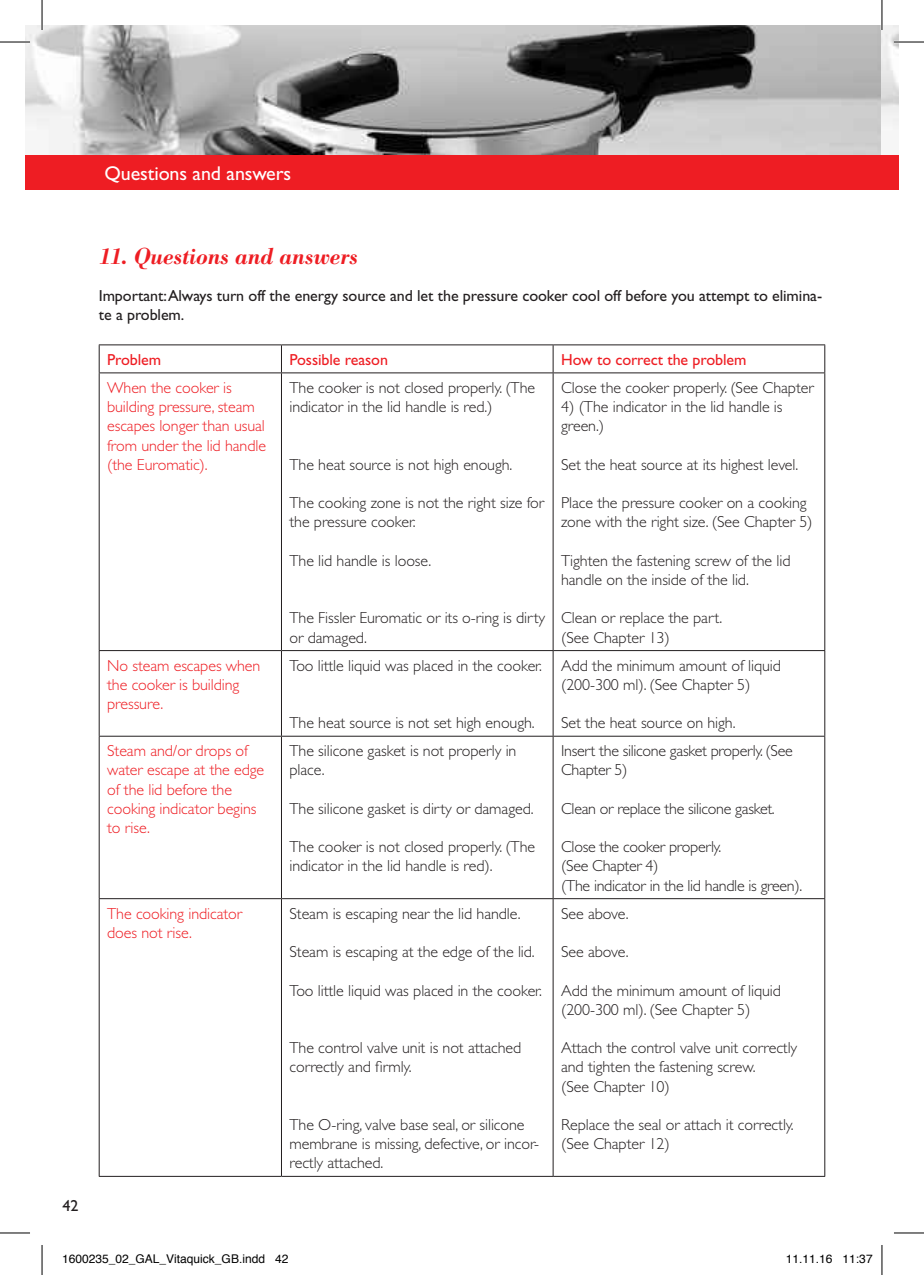
<style>
.page{position:relative;width:924px;height:1275px;background:#fff}
.page>*{position:absolute;margin:0;border:0;box-sizing:border-box;transform-origin:0 0}
.t1{font:italic 600 24px "Bodoni Antiqua T";color:#ee1d23}
.t2{font:20px "Gill Sans";letter-spacing:-.005em;color:#fff}
.t3{font:300 16px/19.2px "Gill Sans";letter-spacing:-.005em;color:#231f20}
.t4{font:300 16px/19.2px "Gill Sans";letter-spacing:-.005em;color:#ee1d23}
.t5{font:16px/19.2px "Gill Sans";letter-spacing:-.005em;color:#231f20}
.t6{font:16px "Gill Sans";letter-spacing:-.005em;color:#ee1d23}
.t7{font:12px "Helvetica";color:#000}
</style>
<div class="page">
<img style="left:25px;top:25px;width:873px;height:130px">
<div style="left:25px;top:155px;width:856px;height:34px;background:#ee1d23"></div>
<div style="left:881px;top:155px;width:17px;height:34px;background:#ee1d23"></div>
<hr style="left:99px;top:344px;width:182px;height:1px;background:#231f20">
<svg style="left:99px;top:345px;width:1px;height:27px"></svg>
<hr style="left:281px;top:344px;width:272px;height:1px;background:#231f20">
<svg style="left:281px;top:345px;width:1px;height:27px"></svg>
<hr style="left:553px;top:344px;width:271px;height:1px;background:#231f20">
<svg style="left:552px;top:345px;width:1px;height:27px"></svg>
<svg style="left:824px;top:345px;width:1px;height:27px"></svg>
<hr style="left:99px;top:372px;width:182px;height:1px;background:#231f20">
<hr style="left:99px;top:373px;width:1px;height:277px;background:#231f20">
<hr style="left:281px;top:372px;width:272px;height:1px;background:#231f20">
<hr style="left:281px;top:373px;width:1px;height:277px;background:#231f20">
<hr style="left:553px;top:372px;width:271px;height:1px;background:#231f20">
<hr style="left:552px;top:373px;width:1px;height:277px;background:#231f20">
<hr style="left:824px;top:373px;width:1px;height:277px;background:#231f20">
<hr style="left:99px;top:650px;width:182px;height:1px;background:#231f20">
<hr style="left:99px;top:651px;width:1px;height:85px;background:#231f20">
<hr style="left:281px;top:650px;width:272px;height:1px;background:#231f20">
<hr style="left:281px;top:651px;width:1px;height:85px;background:#231f20">
<hr style="left:553px;top:650px;width:271px;height:1px;background:#231f20">
<hr style="left:552px;top:651px;width:1px;height:85px;background:#231f20">
<hr style="left:824px;top:651px;width:1px;height:85px;background:#231f20">
<hr style="left:99px;top:736px;width:182px;height:1px;background:#231f20">
<hr style="left:99px;top:736px;width:1px;height:162px;background:#231f20">
<hr style="left:281px;top:736px;width:272px;height:1px;background:#231f20">
<hr style="left:281px;top:736px;width:1px;height:162px;background:#231f20">
<hr style="left:553px;top:736px;width:271px;height:1px;background:#231f20">
<hr style="left:552px;top:736px;width:1px;height:162px;background:#231f20">
<hr style="left:824px;top:736px;width:1px;height:162px;background:#231f20">
<hr style="left:99px;top:898px;width:182px;height:1px;background:#231f20">
<hr style="left:99px;top:899px;width:1px;height:277px;background:#231f20">
<hr style="left:281px;top:898px;width:272px;height:1px;background:#231f20">
<hr style="left:281px;top:899px;width:1px;height:277px;background:#231f20">
<hr style="left:553px;top:898px;width:271px;height:1px;background:#231f20">
<hr style="left:552px;top:899px;width:1px;height:277px;background:#231f20">
<hr style="left:824px;top:899px;width:1px;height:277px;background:#231f20">
<hr style="left:99px;top:1176px;width:182px;height:1px;background:#231f20">
<hr style="left:281px;top:1176px;width:272px;height:1px;background:#231f20">
<hr style="left:553px;top:1176px;width:271px;height:1px;background:#231f20">
<hr style="left:0;top:41px;width:30px;height:2px;background:#fff">
<hr style="left:893px;top:41px;width:30px;height:2px;background:#fff">
<hr style="left:41px;top:0;width:2px;height:30px;background:#fff">
<hr style="left:880px;top:0;width:2px;height:30px;background:#fff">
<hr style="left:0;top:42px;width:30px;height:1px;background:#000">
<hr style="left:893px;top:42px;width:30px;height:1px;background:#000">
<hr style="left:0;top:1232px;width:30px;height:1px;background:#000">
<hr style="left:893px;top:1232px;width:30px;height:1px;background:#000">
<hr style="left:42px;top:0;width:1px;height:30px;background:#000">
<hr style="left:42px;top:1245px;width:1px;height:30px;background:#000">
<hr style="left:881px;top:0;width:1px;height:30px;background:#000">
<hr style="left:881px;top:1245px;width:1px;height:30px;background:#000">
<p class="t2" style="left:104px;top:162px;width:188px">Questions and answers</p>
<h1 class="t1" style="left:99px;top:242px;width:260px">11. Questions and answers</h1>
<p class="t5" style="left:99px;top:285px;width:724px">Important: Always turn off the energy source and let the pressure cooker cool off before you attempt to elimina&shy;te a problem.</p>
<p class="t6" style="left:107px;top:350px;width:55px">Problem</p>
<p class="t6" style="left:289px;top:350px;width:100px">Possible reason</p>
<p class="t6" style="left:561px;top:350px;width:187px">How to correct the problem</p>
<p class="t4" style="left:107px;top:378px;width:160px">When the cooker is building pressure, steam escapes longer than usual from under the lid handle (the Euromatic).</p>
<p class="t3" style="left:289px;top:378px;width:247px">The cooker is not closed properly. (The indicator in the lid handle is red.)</p>
<p class="t3" style="left:561px;top:378px;width:254px">Close the cooker properly. (See Chapter</p>
<p class="t3" style="left:561px;top:397px;width:223px">4) (The indicator in the lid handle is green.)</p>
<p class="t3" style="left:561px;top:455px;width:238px">Set the heat source at its highest level.</p>
<p class="t3" style="left:561px;top:493px;width:253px">Place the pressure cooker on a cooking zone with the right size. (See Chapter 5)</p>
<p class="t3" style="left:561px;top:551px;width:231px">Tighten the fastening screw of the lid handle on the inside of the lid.</p>
<p class="t3" style="left:561px;top:608px;width:162px">Clean or replace the part. (See Chapter 13)</p>
<p class="t3" style="left:289px;top:455px;width:224px">The heat source is not high enough.</p>
<p class="t3" style="left:289px;top:493px;width:256px">The cooking zone is not the right size for the pressure cooker.</p>
<p class="t3" style="left:289px;top:551px;width:143px">The lid handle is loose.</p>
<p class="t3" style="left:289px;top:608px;width:257px">The Fissler Euromatic or its o-ring is dirty or damaged.</p>
<p class="t5" style="left:62px;top:1195px;width:18px">42</p>
<p class="t4" style="left:107px;top:655px;width:155px">No steam escapes when the cooker is building pressure.</p>
<p class="t3" style="left:289px;top:655px;width:254px">Too little liquid was placed in the cooker.</p>
<p class="t3" style="left:289px;top:713px;width:246px">The heat source is not set high enough.</p>
<p class="t4" style="left:107px;top:741px;width:158px">Steam and/or drops of water escape at the edge of the lid before the cooking indicator begins to rise.</p>
<p class="t3" style="left:289px;top:741px;width:228px">The silicone gasket is not properly in place.</p>
<p class="t3" style="left:289px;top:799px;width:245px">The silicone gasket is dirty or damaged.</p>
<p class="t3" style="left:289px;top:837px;width:247px">The cooker is not closed properly. (The indicator in the lid handle is red).</p>
<p class="t4" style="left:107px;top:903px;width:136px">The cooking indicator does not rise.</p>
<p class="t3" style="left:289px;top:903px;width:233px">Steam is escaping near the lid handle.</p>
<p class="t3" style="left:289px;top:942px;width:247px">Steam is escaping at the edge of the lid.</p>
<p class="t3" style="left:289px;top:980px;width:254px">Too little liquid was placed in the cooker.</p>
<p class="t3" style="left:289px;top:1038px;width:233px">The control valve unit is not attached correctly and firmly.</p>
<p class="t3" style="left:289px;top:1115px;width:251px">The O-ring, valve base seal, or silicone membrane is missing, defective, or incor&shy;rectly attached.</p>
<p class="t3" style="left:561px;top:655px;width:221px">Add the minimum amount of liquid (200-300 ml). (See Chapter 5)</p>
<p class="t3" style="left:561px;top:713px;width:176px">Set the heat source on high.</p>
<p class="t3" style="left:561px;top:741px;width:233px">Insert the silicone gasket properly. (See<br>Chapter 5)</p>
<p class="t3" style="left:561px;top:799px;width:215px">Clean or replace the silicone gasket.</p>
<p class="t3" style="left:561px;top:837px;width:242px">Close the cooker properly.<br>(See Chapter 4)<br>(The indicator in the lid handle is green).</p>
<p class="t3" style="left:561px;top:903px;width:69px">See above.</p>
<p class="t3" style="left:561px;top:942px;width:69px">See above.</p>
<p class="t3" style="left:561px;top:980px;width:221px">Add the minimum amount of liquid (200-300 ml). (See Chapter 5)</p>
<p class="t3" style="left:561px;top:1038px;width:237px">Attach the control valve unit correctly and tighten the fastening screw.<br>(See Chapter 10)</p>
<p class="t3" style="left:561px;top:1115px;width:234px">Replace the seal or attach it correctly. (See Chapter 12)</p>
<p class="t7" style="left:62px;top:1249px;width:228px">1600235_02_GAL_Vitaquick_GB.indd 42</p>
<p class="t7" style="left:785px;top:1249px;width:88px">11.11.16 11:37</p>
</div>
